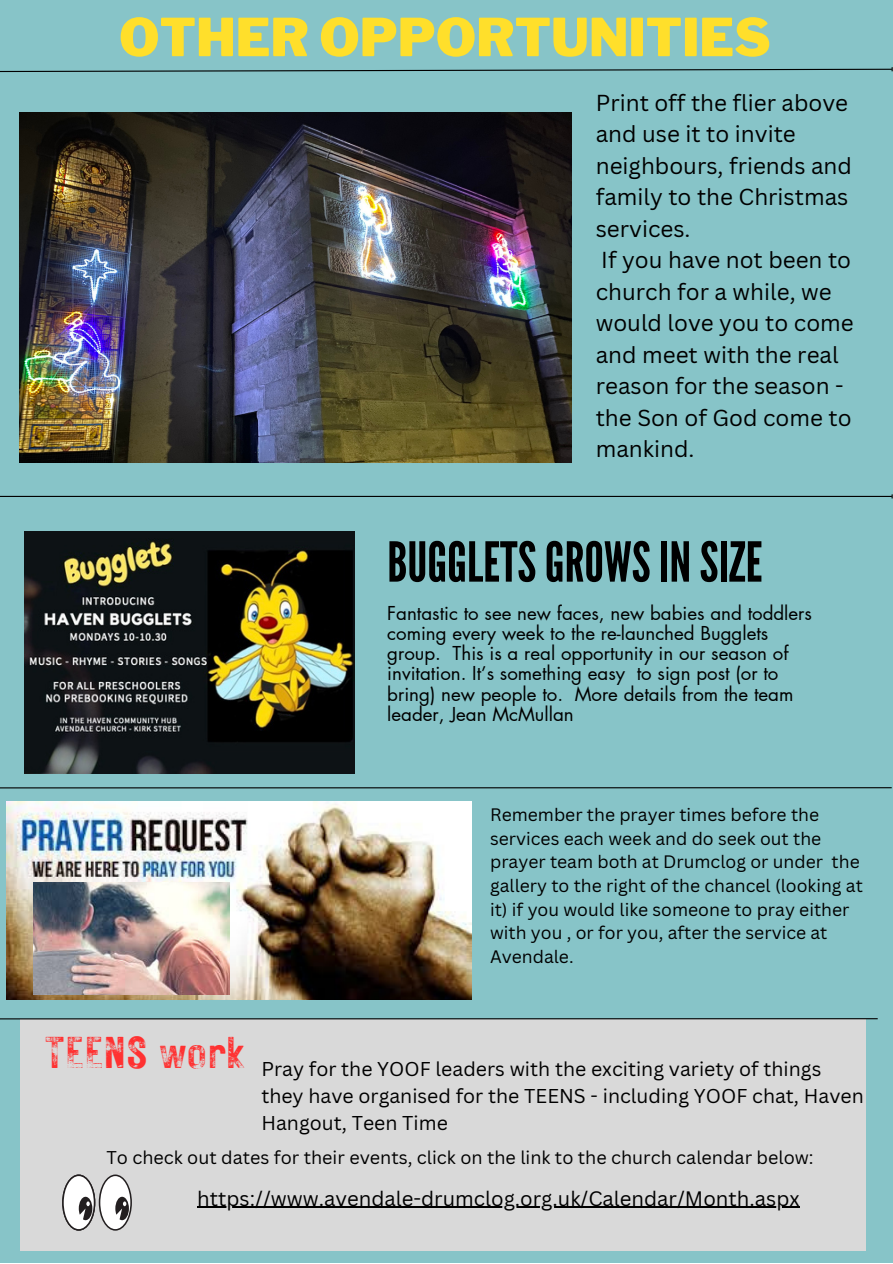
<style>
.page{position:relative;width:893px;height:1264px;background:#fff}
.page>*{position:absolute;margin:0;border:0;box-sizing:border-box;transform-origin:0 0}
.t1{font:54.9px "League Gothic";color:#000}
.t2{font:900 51.9px "Libre Franklin";color:#ffdf2b}
.t3{font:44.55px "Rustic Printed Stamp";color:#ff3131}
.t4{font:22.5px/31.5px "Canva Sans";color:#000}
.t5{font:20.4px "Canva Sans";color:#000}
.t6{font:19.5px/27px "Canva Sans";color:#000}
.t7{font:18.75px/20.2px "Futura LT Pro";color:#000}
.t8{font:18px "Canva Sans";color:#000}
.t9{font:17.55px/23.5px "Canva Sans";color:#000}
</style>
<div class="page">
<div style="left:0;top:0;width:892px;height:1262px;background:#87c4c8"></div>
<div style="left:20px;top:1019px;width:845px;height:231px;background:#d9d9d9"></div>
<svg style="left:62px;top:1174px;width:70px;height:56px"></svg>
<img style="left:24px;top:531px;width:331px;height:242px">
<hr style="left:0;top:787px;width:891px;height:1px;background:#000">
<svg style="left:0;top:68px;width:892px;height:5px"></svg>
<img style="left:7px;top:802px;width:464px;height:197px">
<img style="left:33px;top:882px;width:196px;height:112px">
<hr style="left:0;top:1018px;width:877px;height:1px;background:#000">
<img style="left:20px;top:113px;width:551px;height:349px">
<hr style="left:197px;top:1206px;width:602px;height:1px;background:#000">
<hr style="left:0;top:496px;width:891px;height:1px;background:#000">
<p class="t2" style="left:119px;top:6px;width:653px">OTHER OPPORTUNITIES</p>
<p class="t4" style="left:595px;top:86px;width:258px">Print off the flier above and use it to invite neighbours, friends and family to the Christmas services.</p>
<p class="t4" style="left:595px;top:243px;width:259px">If you have not been to church for a while, we would love you to come and meet with the real reason for the season - the Son of God come to mankind.</p>
<p class="t1" style="left:387px;top:530px;width:377px">BUGGLETSGROWSINSIZE</p>
<p class="t7" style="left:387px;top:603px;width:426px">Fantastic to see new faces, new babies and toddlers coming every week to the re-launched Bugglets group. This is a real opportunity in our season of invitation. It’s something easy to sign post (or to bring) new people to. More details from the team leader, Jean McMullan</p>
<p class="t9" style="left:490px;top:802px;width:374px">Remember the prayer times before the services each week and do seek out the prayer team both at Drumclog or under the gallery to the right of the chancel (looking at it) if you would like someone to pray either with you , or for you, after the service at Avendale.</p>
<p class="t3" style="left:45px;top:1022px;width:202px">TEENS work</p>
<p class="t6" style="left:261px;top:1055px;width:604px">Pray for the YOOF leaders with the exciting variety of things they have organised for the TEENS - including YOOF chat, Haven<br>Hangout, Teen Time</p>
<p class="t8" style="left:106px;top:1144px;width:708px">To check out dates for their events, click on the link to the church calendar below:</p>
<p class="t5" style="left:197px;top:1183px;width:603px">https://www.avendale-drumclog.org.uk/Calendar/Month.aspx</p>
</div>
